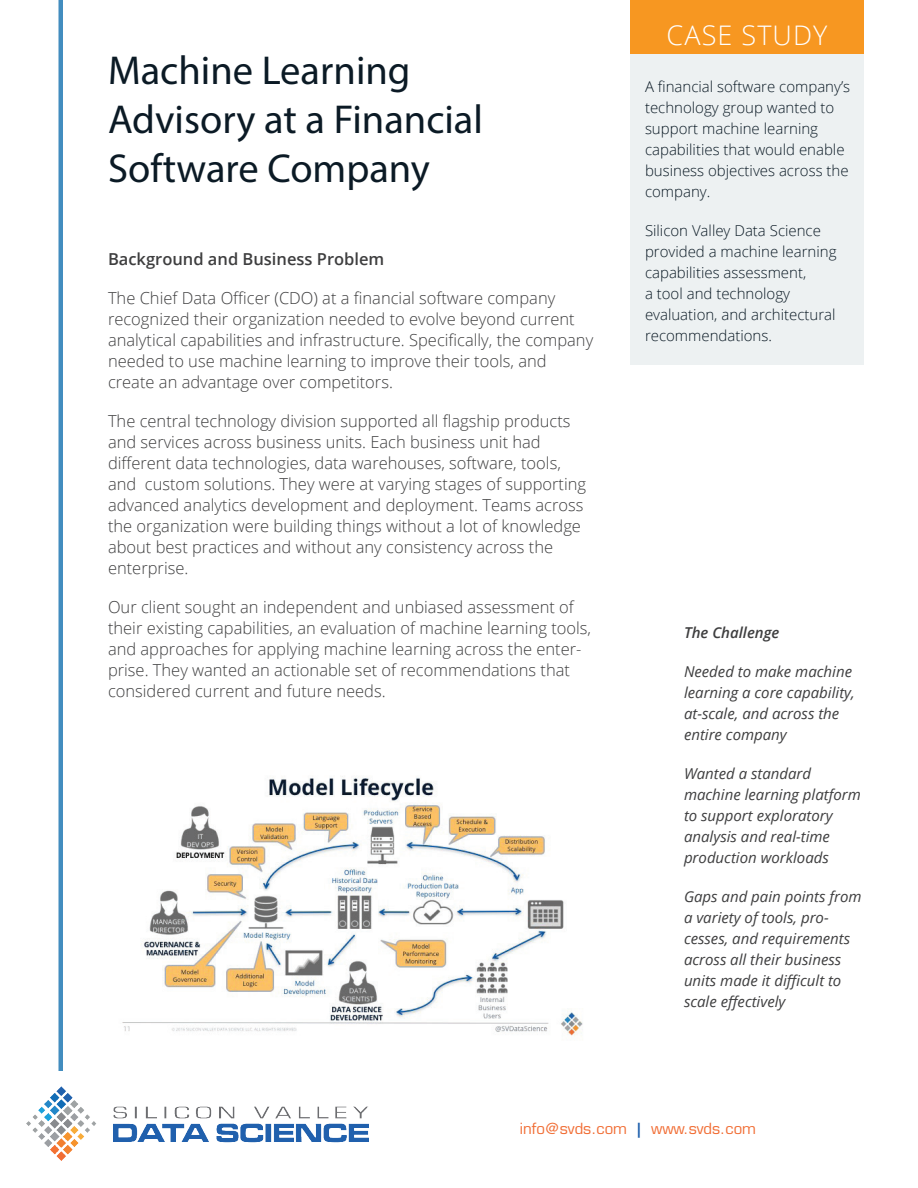
<style>
.page{position:relative;width:918px;height:1188px;background:#fff}
.page>*{position:absolute;margin:0;border:0;box-sizing:border-box;transform-origin:0 0}
.t1{font:40.5px/48.6px "Myriad Pro";color:#0b1a25}
.t2{font:300 27px "Open Sans";letter-spacing:.04em;color:#fff}
.t3{font:300 16.5px/21px "Open Sans";color:#3e3e3f}
.t4{font:600 16.5px "Open Sans";color:#3e3e3f}
.t5{font:italic 15px/21px "Open Sans";color:#3e3e3f}
.t6{font:300 15px/21px "Open Sans";color:#0b1a25}
.t7{font:15px "Eurostile LT Std";color:#f16d34}
.t8{font:italic 600 15px "Open Sans";color:#3e3e3f}
.s1{font-weight:700;color:#2061ad}
</style>
<div class="page">
<div style="left:630px;top:0;width:234px;height:364px;background:#edf1f2"></div>
<div style="left:630px;top:0;width:234px;height:54px;background:#f79721"></div>
<img style="left:27px;top:1086px;width:341px;height:75px">
<div style="left:58px;top:0;width:5px;height:1071px;background:#428dbf"></div>
<img style="left:122px;top:776px;width:461px;height:261px">
<h1 class="t1" style="left:108px;top:46px;width:377px">Machine Learning<br>Advisory at a Financial<br>Software Company</h1>
<p class="t4" style="left:108px;top:247px;width:278px">Background and Business Problem</p>
<p class="t3" style="left:108px;top:287px;width:487px">The Chief Data Officer (CDO) at a financial software company recognized their organization needed to evolve beyond current analytical capabilities and infrastructure. Specifically, the company needed to use machine learning to improve their tools, and create an advantage over competitors.</p>
<p class="t3" style="left:108px;top:410px;width:480px">The central technology division supported all flagship products and services across business units. Each business unit had different data technologies, data warehouses, software, tools, and custom solutions. They were at varying stages of supporting advanced analytics development and deployment. Teams across the organization were building things without a lot of knowledge about best practices and without any consistency across the enterprise.</p>
<p class="t3" style="left:108px;top:596px;width:485px">Our client sought an independent and unbiased assessment of their existing capabilities, an evaluation of machine learning tools, and approaches for applying machine learning across the enter&shy;prise. They wanted an actionable set of recommendations that considered current and future needs.</p>
<h2 class="t2" style="left:667px;top:16px;width:162px">CASE STUDY</h2>
<p class="t6" style="left:645px;top:76px;width:207px">A financial software company’s technology group wanted to support machine learning capabilities that would enable business objectives across the company.</p>
<p class="t6" style="left:645px;top:220px;width:193px">Silicon Valley Data Science provided a machine learning capabilities assessment,<br>a tool and technology evaluation, and architectural recommendations.</p>
<p class="t8" style="left:684px;top:622px;width:97px">The Challenge</p>
<p class="t5" style="left:684px;top:661px;width:172px">Needed to make machine learning a core capability, at-scale, and across the entire company</p>
<p class="t5" style="left:684px;top:763px;width:178px">Wanted a standard machine learning platform to support exploratory analysis and real-time production workloads</p>
<p class="t5" style="left:684px;top:886px;width:179px">Gaps and pain points from a variety of tools, pro&shy;cesses, and requirements across all their business units made it difficult to scale effectively</p>
<p class="t7" style="left:520px;top:1119px;width:238px">info@svds.com <span class="s1">|</span> www.svds.com</p>
</div>
